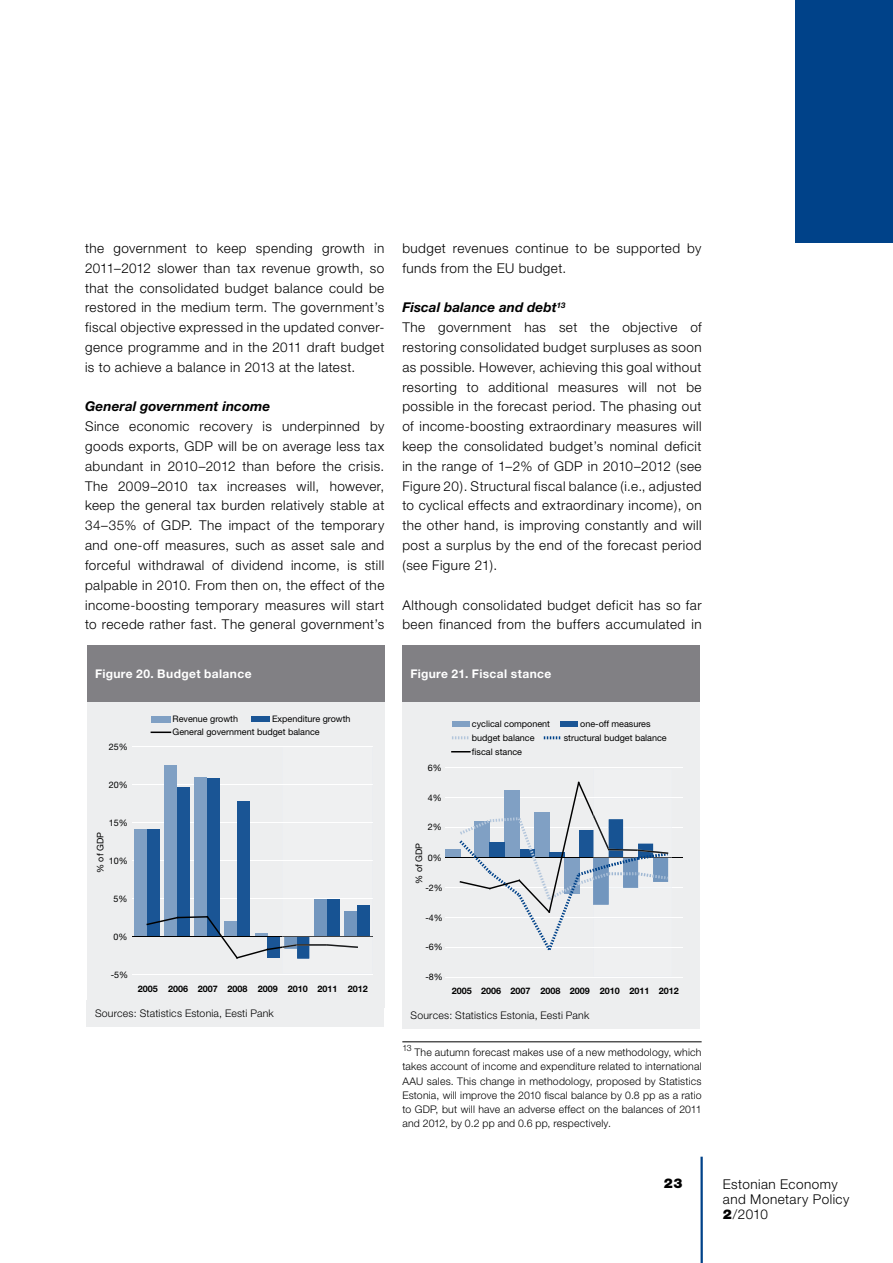
<style>
.page{position:relative;width:893px;height:1263px;background:#fff}
.page>*{position:absolute;margin:0;border:0;box-sizing:border-box;transform-origin:0 0}
.t1{font:300 13.5px/19.8px "Helvetica Neue";letter-spacing:.035em;color:#000}
.t2{font:italic 700 13.5px "Helvetica Neue";letter-spacing:.01em;color:#000}
.t3{font:900 13.5px "Helvetica Neue";color:#000}
.t4{font:700 12px "Helvetica Neue";letter-spacing:.03em;color:#fff}
.t5{font:300 10.5px/14.2px "Helvetica Neue";letter-spacing:.02em;color:#000;text-align:justify}
.t6{font:9px/13.4px "Helvetica Neue";color:#000}
.t7{font:700 9px "Helvetica Neue";color:#000}
.t8{font:300 8.7px "Helvetica Neue";color:#000}
.s1{font-weight:700;font-style:italic}
.s2{font-weight:900}
</style>
<div class="page">
<div style="left:795px;top:0;width:98px;height:242px;background:#004289"></div>
<hr style="left:700px;top:1157px;width:3px;height:106px;background:#004289">
<hr style="left:402px;top:1041px;width:300px;height:1px;background:#000">
<div style="left:402px;top:706px;width:298px;height:297px;background:#edeeef"></div>
<hr style="left:445px;top:977px;width:237px;height:1px;background:#fff">
<hr style="left:445px;top:947px;width:238px;height:1px;background:#fff">
<hr style="left:445px;top:917px;width:238px;height:1px;background:#fff">
<hr style="left:445px;top:887px;width:238px;height:1px;background:#fff">
<hr style="left:445px;top:827px;width:238px;height:1px;background:#fff">
<hr style="left:445px;top:798px;width:238px;height:1px;background:#fff">
<hr style="left:445px;top:767px;width:238px;height:1px;background:#fff">
<div style="left:445px;top:849px;width:15px;height:8px;background:#80a0c4"></div>
<hr style="left:445px;top:857px;width:238px;height:1px;background:#000">
<div style="left:452px;top:722px;width:17px;height:5px;background:#80a0c4"></div>
<div style="left:560px;top:722px;width:18px;height:5px;background:#1a5595"></div>
<svg style="left:452px;top:736px;width:17px;height:3px"></svg>
<svg style="left:544px;top:736px;width:17px;height:3px"></svg>
<svg style="left:452px;top:751px;width:18px;height:1px"></svg>
<svg style="left:456px;top:781px;width:216px;height:170px"></svg>
<div style="left:402px;top:645px;width:298px;height:57px;background:#818084"></div>
<div style="left:402px;top:1003px;width:298px;height:26px;background:#edeeef"></div>
<div style="left:87px;top:706px;width:297px;height:297px;background:#edeeef"></div>
<hr style="left:132px;top:974px;width:240px;height:1px;background:#fff">
<hr style="left:132px;top:898px;width:240px;height:1px;background:#fff">
<hr style="left:132px;top:860px;width:240px;height:1px;background:#fff">
<hr style="left:132px;top:822px;width:240px;height:1px;background:#fff">
<hr style="left:132px;top:784px;width:240px;height:1px;background:#fff">
<hr style="left:132px;top:746px;width:240px;height:1px;background:#fff">
<div style="left:134px;top:829px;width:13px;height:107px;background:#80a0c4"></div>
<hr style="left:132px;top:936px;width:240px;height:1px;background:#000">
<div style="left:151px;top:716px;width:19px;height:6px;background:#80a0c4"></div>
<div style="left:251px;top:716px;width:18px;height:6px;background:#1a5595"></div>
<svg style="left:151px;top:731px;width:19px;height:2px"></svg>
<svg style="left:146px;top:765px;width:226px;height:194px"></svg>
<div style="left:87px;top:645px;width:297px;height:57px;background:#818084"></div>
<div style="left:87px;top:1000px;width:297px;height:27px;background:#edeeef"></div>
<p class="t1" style="left:85px;top:238px;width:301px;text-align:justify">the government to keep spending growth in 2011–2012 slower than tax revenue growth, so that the consolidated budget balance could be restored in the medium term. The government’s fiscal objective expressed in the updated conver&shy;gence programme and in the 2011 draft budget is to achieve a balance in 2013 at the latest.</p>
<p class="t2" style="left:85px;top:398px;width:187px">General government income</p>
<p class="t1" style="left:85px;top:416px;width:301px;text-align:justify">Since economic recovery is underpinned by goods exports, GDP will be on average less tax abundant in 2010–2012 than before the crisis.<br>The 2009–2010 tax increases will, however, keep the general tax burden relatively stable at 34–35% of GDP. The impact of the temporary and one-off measures, such as asset sale and forceful withdrawal of dividend income, is still palpable in 2010. From then on, the effect of the income-boosting temporary measures will start to recede rather fast. The general government’s</p>
<p class="t4" style="left:95px;top:666px;width:158px">Figure 20. Budget balance</p>
<p class="t6" style="left:109px;top:740px;width:21px">25%</p>
<p class="t6" style="left:109px;top:778px;width:21px">20%</p>
<p class="t6" style="left:109px;top:816px;width:21px">15%</p>
<p class="t6" style="left:93px;top:873px;width:42px;rotate:-90deg">% of GDP</p>
<p class="t6" style="left:109px;top:854px;width:21px">10%</p>
<p class="t6" style="left:113px;top:891px;width:16px">5%</p>
<p class="t6" style="left:113px;top:929px;width:16px">0%</p>
<p class="t6" style="left:173px;top:712px;width:179px;text-indent:99px">Expenditure growth<br>General government budget balance</p>
<p class="t6" style="left:173px;top:712px;width:67px">Revenue growth</p>
<p class="t6" style="left:111px;top:967px;width:19px">-5%</p>
<p class="t7" style="left:138px;top:983px;width:231px">2005 2006 2007 2008 2009 2010 2011 2012</p>
<p class="t5" style="left:95px;top:1006px;width:180px">Sources: Statistics Estonia, Eesti Pank</p>
<p class="t1" style="left:402px;top:238px;width:301px">budget revenues continue to be supported by funds from the EU budget.</p>
<p class="t1" style="left:402px;top:297px;width:301px"><span class="s1">Fiscal balance and debt</span><sup>13<br></sup>The government has set the objective of restoring consolidated budget surpluses as soon as possible. However, achieving this goal without resorting to additional measures will not be possible in the forecast period. The phasing out of income-boosting extraordinary measures will keep the consolidated budget’s nominal deficit in the range of 1–2% of GDP in 2010–2012 (see Figure 20). Structural fiscal balance (i.e., adjusted to cyclical effects and extraordinary income), on the other hand, is improving constantly and will post a surplus by the end of the forecast period (see Figure 21).</p>
<p class="t1" style="left:402px;top:594px;width:301px">Although consolidated budget deficit has so far been financed from the buffers accumulated in</p>
<p class="t4" style="left:411px;top:666px;width:142px">Figure 21. Fiscal stance</p>
<p class="t6" style="left:428px;top:761px;width:16px">6%</p>
<p class="t6" style="left:428px;top:791px;width:16px">4%</p>
<p class="t6" style="left:428px;top:820px;width:16px">2%</p>
<p class="t6" style="left:412px;top:884px;width:42px;rotate:-90deg">% of GDP</p>
<p class="t6" style="left:428px;top:850px;width:16px">0%</p>
<p class="t6" style="left:425px;top:881px;width:19px">-2%</p>
<p class="t6" style="left:425px;top:911px;width:19px">-4%</p>
<p class="t6" style="left:425px;top:940px;width:19px">-6%</p>
<p class="t6" style="left:425px;top:970px;width:19px">-8%</p>
<p class="t6" style="left:472px;top:717px;width:80px">cyclical component</p>
<p class="t6" style="left:580px;top:717px;width:72px">one-off measures</p>
<p class="t6" style="left:472px;top:731px;width:64px">budget balance</p>
<p class="t6" style="left:564px;top:731px;width:105px">structural budget balance</p>
<p class="t6" style="left:472px;top:745px;width:52px">fiscal stance</p>
<p class="t7" style="left:452px;top:986px;width:229px">2005 2006 2007 2008 2009 2010 2011 2012</p>
<p class="t5" style="left:411px;top:1008px;width:180px">Sources: Statistics Estonia, Eesti Pank</p>
<p class="t8" style="left:402px;top:1043px;width:11px">13</p>
<p class="t5" style="left:402px;top:1045px;width:301px;text-indent:12px">The autumn forecast makes use of a new methodology, which takes account of income and expenditure related to international AAU sales. This change in methodology, proposed by Statistics Estonia, will improve the 2010 fiscal balance by 0.8 pp as a ratio to GDP, but will have an adverse effect on the balances of 2011 and 2012, by 0.2 pp and 0.6 pp, respectively.</p>
<p class="t3" style="left:664px;top:1175px;width:20px">23</p>
<p class="t1" style="left:723px;top:1176px;width:128px;line-height:15px">Estonian Economy and Monetary Policy<br><span class="s2">2</span>/2010</p>
</div>
